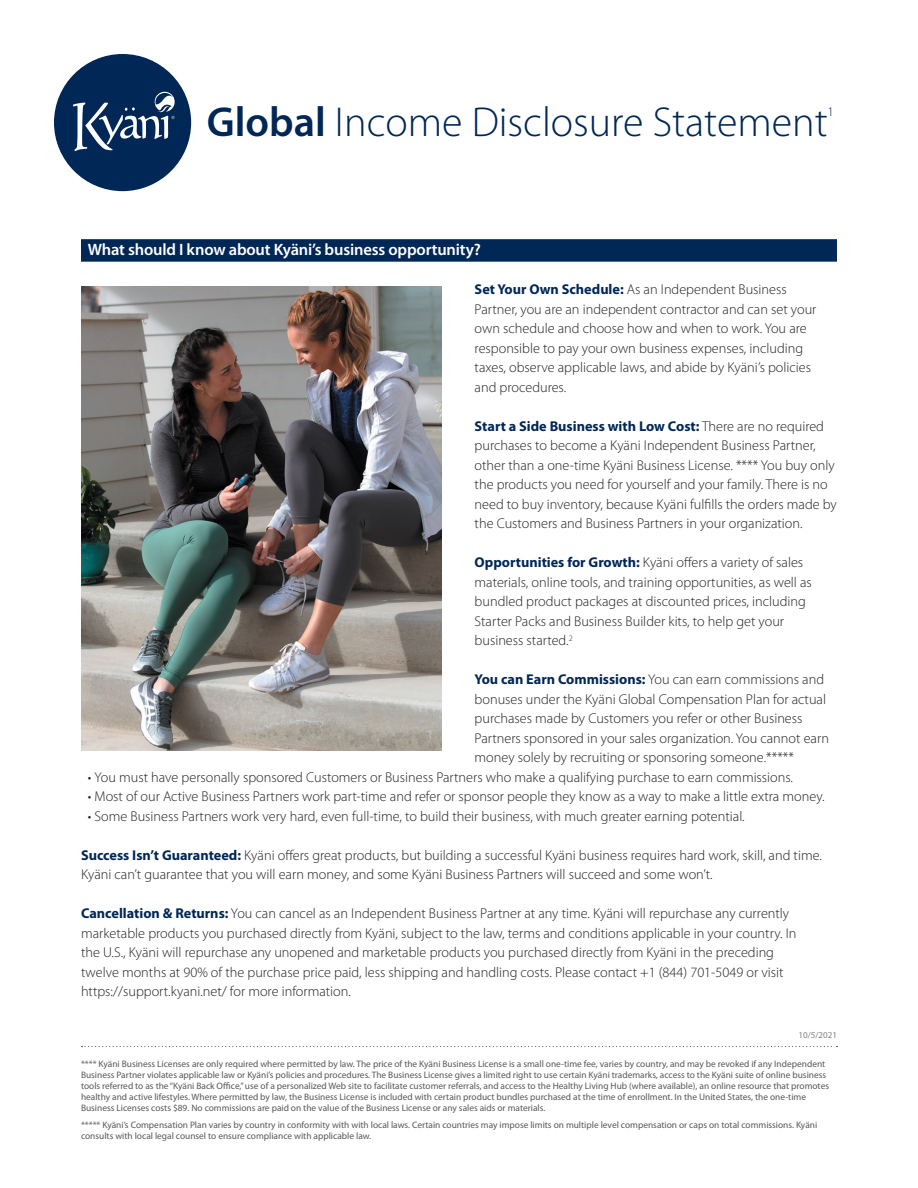
<style>
.page{position:relative;width:918px;height:1188px;background:#fff}
.page>*{position:absolute;margin:0;border:0;box-sizing:border-box;transform-origin:0 0}
.t1{font:300 42px "Myriad Pro";color:#002756}
.t2{font:600 16.5px "Myriad Pro";letter-spacing:-.01em;color:#fff}
.t3{font:300 14.25px/19.5px "Myriad Pro";color:#231f20}
.t4{font:300 13.05px "Myriad Pro";color:#002756}
.t5{font:9.3px/10.8px "Myriad Pro";color:#57585a}
.t6{font:9px "Myriad Pro";color:#808285}
.s1{font-weight:600}
.s2{font-weight:700;color:#002756}
</style>
<div class="page">
<svg style="left:82px;top:1046px;width:755px;height:1px"></svg>
<div style="left:81px;top:239px;width:756px;height:23px;background:#002756"></div>
<div style="left:54px;top:54px;width:137px;height:137px;background:#002756;border-radius:50%"></div>
<svg style="left:73px;top:92px;width:102px;height:59px"></svg>
<img style="left:81px;top:286px;width:361px;height:465px">
<h1 class="t1" style="left:207px;top:99px;width:622px"><span class="s1">Global</span> Income Disclosure Statement</h1>
<p class="t4" style="left:828px;top:105px;width:8px">1</p>
<p class="t2" style="left:88px;top:241px;width:395px">What should I know about Kyäni’s business opportunity?</p>
<p class="t3" style="left:475px;top:280px;width:343px"><span class="s2">Set Your Own Schedule:</span> As an Independent Business Partner, you are an independent contractor and can set your own schedule and choose how and when to work. You are responsible to pay your own business expenses, including taxes, observe applicable laws, and abide by Kyäni’s policies and procedures.</p>
<p class="t3" style="left:475px;top:417px;width:364px"><span class="s2">Start a Side Business with Low Cost:</span> There are no required purchases to become a Kyäni Independent Business Partner, other than a one-time Kyäni Business License. **** You buy only the products you need for yourself and your family. There is no need to buy inventory, because Kyäni fulfills the orders made by the Customers and Business Partners in your organization.</p>
<p class="t3" style="left:475px;top:553px;width:339px"><span class="s2">Opportunities for Growth:</span> Kyäni offers a variety of sales materials, online tools, and training opportunities, as well as bundled product packages at discounted prices, including Starter Packs and Business Builder kits, to help get your business started.<sup>2</sup></p>
<p class="t3" style="left:475px;top:670px;width:356px"><span class="s2">You can Earn Commissions:</span> You can earn commissions and bonuses under the Kyäni Global Compensation Plan for actual purchases made by Customers you refer or other Business Partners sponsored in your sales organization. You cannot earn money solely by recruiting or sponsoring someone.*****</p>
<p class="t3" style="left:88px;top:768px;width:707px">• You must have personally sponsored Customers or Business Partners who make a qualifying purchase to earn commissions.</p>
<p class="t3" style="left:88px;top:787px;width:738px">• Most of our Active Business Partners work part-time and refer or sponsor people they know as a way to make a little extra money.</p>
<p class="t3" style="left:88px;top:807px;width:658px">• Some Business Partners work very hard, even full-time, to build their business, with much greater earning potential.</p>
<p class="t3" style="left:81px;top:846px;width:742px"><span class="s2">Success Isn’t Guaranteed:</span> Kyäni offers great products, but building a successful Kyäni business requires hard work, skill, and time.<br>Kyäni can’t guarantee that you will earn money, and some Kyäni Business Partners will succeed and some won’t.</p>
<p class="t3" style="left:81px;top:904px;width:717px"><span class="s2">Cancellation &amp; Returns:</span> You can cancel as an Independent Business Partner at any time. Kyäni will repurchase any currently marketable products you purchased directly from Kyäni, subject to the law, terms and conditions applicable in your country. In the U.S., Kyäni will repurchase any unopened and marketable products you purchased directly from Kyäni in the preceding twelve months at 90% of the purchase price paid, less shipping and handling costs. Please contact +1 (844) 701-5049 or visit https://support.kyani.net/ for more information.</p>
<p class="t6" style="left:799px;top:1030px;width:40px">10/5/2021</p>
<p class="t5" style="left:81px;top:1059px;width:750px">**** Kyäni Business Licenses are only required where permitted by law. The price of the Kyäni Business License is a small one-time fee, varies by country, and may be revoked if any Independent Business Partner violates applicable law or Kyäni’s policies and procedures. The Business License gives a limited right to use certain Kyäni trademarks, access to the Kyäni suite of online business tools referred to as the “Kyäni Back Office,” use of a personalized Web site to facilitate customer referrals, and access to the Healthy Living Hub (where available), an online resource that promotes healthy and active lifestyles. Where permitted by law, the Business License is included with certain product bundles purchased at the time of enrollment. In the United States, the one-time Business Licenses costs $89. No commissions are paid on the value of the Business License or any sales aids or materials.</p>
<p class="t5" style="left:81px;top:1120px;width:738px">***** Kyäni’s Compensation Plan varies by country in conformity with with local laws. Certain countries may impose limits on multiple level compensation or caps on total commissions. Kyäni consults with local legal counsel to ensure compliance with applicable law.</p>
</div>
